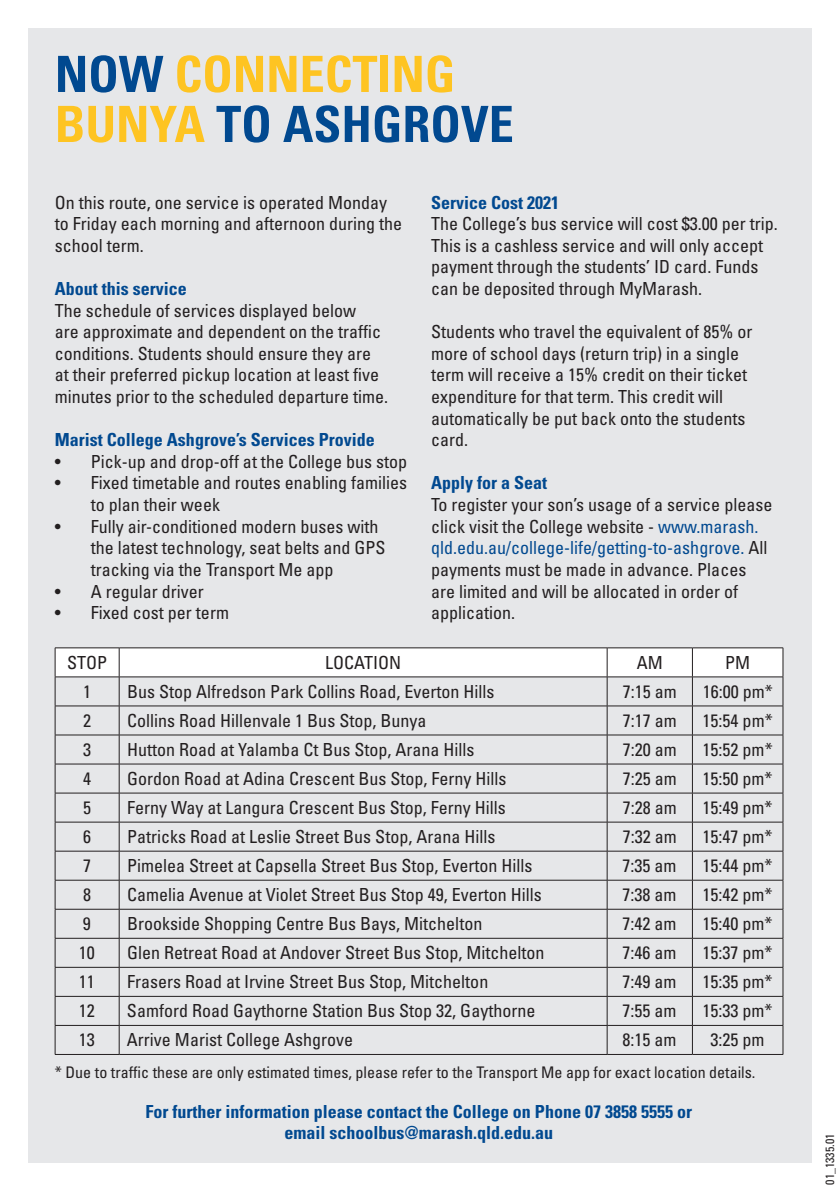
<style>
.page{position:relative;width:840px;height:1191px;background:#fff}
.page>*{position:absolute;margin:0;border:0;box-sizing:border-box;transform-origin:0 0}
.t1{font:700 condensed 50px/50px "Univers LT Std";color:#fec422}
.t2{font:condensed 18px/21.6px "Univers LT Std";color:#231f20}
.t3{font:700 condensed 18px/21.6px "Univers LT Std";color:#014990;text-align:center}
.t4{font:condensed 16px "Univers LT Std";color:#231f20}
.t5{font:condensed 12px "Univers LT Std";color:#231f20}
.s1{color:#014990}
</style>
<div class="page">
<div style="left:28px;top:28px;width:783px;height:1134px;background:#e6e7e9"></div>
<hr style="left:55px;top:647px;width:64px;height:1px;background:#231f20">
<hr style="left:119px;top:647px;width:487px;height:1px;background:#231f20">
<hr style="left:606px;top:647px;width:86px;height:1px;background:#231f20">
<hr style="left:692px;top:647px;width:90px;height:1px;background:#231f20">
<svg style="left:55px;top:648px;width:728px;height:406px"></svg>
<hr style="left:55px;top:1054px;width:64px;height:1px;background:#231f20">
<hr style="left:119px;top:1054px;width:487px;height:1px;background:#231f20">
<hr style="left:606px;top:1054px;width:86px;height:1px;background:#231f20">
<hr style="left:692px;top:1054px;width:90px;height:1px;background:#231f20">
<h1 class="t1" style="left:55px;top:49px;width:460px"><span class="s1">NOW</span> CONNECTING<br>BUNYA <span class="s1">TO ASHGROVE</span></h1>
<p class="t2" style="left:55px;top:191px;width:348px">On this route, one service is operated Monday to Friday each morning and afternoon during the school term.</p>
<p class="t3" style="left:55px;top:278px;width:133px">About this service</p>
<p class="t2" style="left:55px;top:299px;width:334px">The schedule of services displayed below<br>are approximate and dependent on the traffic conditions. Students should ensure they are at their preferred pickup location at least five minutes prior to the scheduled departure time.</p>
<p class="t3" style="left:55px;top:429px;width:321px">Marist College Ashgrove’s Services Provide</p>
<p class="t2" style="left:55px;top:450px;width:353px">• Pick-up and drop-off at the College bus stop</p>
<p class="t2" style="left:91px;top:472px;width:317px;text-indent:-36px">• Fixed timetable and routes enabling families to plan their week</p>
<p class="t2" style="left:91px;top:515px;width:296px;text-indent:-36px">• Fully air-conditioned modern buses with the latest technology, seat belts and GPS tracking via the Transport Me app</p>
<p class="t2" style="left:55px;top:580px;width:150px">• A regular driver</p>
<p class="t2" style="left:55px;top:601px;width:175px">• Fixed cost per term</p>
<p class="t3" style="left:431px;top:191px;width:129px">Service Cost 2021</p>
<p class="t2" style="left:431px;top:213px;width:348px">The College’s bus service will cost $3.00 per trip.<br>This is a cashless service and will only accept payment through the students’ ID card. Funds can be deposited through MyMarash.</p>
<p class="t2" style="left:431px;top:321px;width:322px">Students who travel the equivalent of 85% or more of school days (return trip) in a single term will receive a 15% credit on their ticket expenditure for that term. This credit will automatically be put back onto the students card.</p>
<p class="t3" style="left:431px;top:472px;width:117px">Apply for a Seat</p>
<p class="t2" style="left:431px;top:493px;width:342px">To register your son’s usage of a service please click visit the College website - <span class="s1">www.marash. qld.edu.au/college-life/getting-to-ashgrove.</span> All payments must be made in advance. Places are limited and will be allocated in order of application.</p>
<p class="t2" style="left:67px;top:651px;width:42px">STOP</p>
<p class="t2" style="left:325px;top:651px;width:77px">LOCATION</p>
<p class="t2" style="left:636px;top:651px;width:27px">AM</p>
<p class="t2" style="left:724px;top:651px;width:27px">PM</p>
<p class="t2" style="left:83px;top:680px;width:9px">1</p>
<p class="t2" style="left:127px;top:680px;width:368px">Bus Stop Alfredson Park Collins Road, Everton Hills</p>
<p class="t2" style="left:622px;top:680px;width:55px">7:15 am</p>
<p class="t2" style="left:702px;top:680px;width:71px">16:00 pm*</p>
<p class="t2" style="left:83px;top:709px;width:9px">2</p>
<p class="t2" style="left:127px;top:709px;width:300px">Collins Road Hillenvale 1 Bus Stop, Bunya</p>
<p class="t2" style="left:622px;top:709px;width:55px">7:17 am</p>
<p class="t2" style="left:702px;top:709px;width:71px">15:54 pm*</p>
<p class="t2" style="left:83px;top:738px;width:9px">3</p>
<p class="t2" style="left:127px;top:738px;width:348px">Hutton Road at Yalamba Ct Bus Stop, Arana Hills</p>
<p class="t2" style="left:622px;top:738px;width:55px">7:20 am</p>
<p class="t2" style="left:702px;top:738px;width:71px">15:52 pm*</p>
<p class="t2" style="left:83px;top:767px;width:9px">4</p>
<p class="t2" style="left:127px;top:767px;width:380px">Gordon Road at Adina Crescent Bus Stop, Ferny Hills</p>
<p class="t2" style="left:622px;top:767px;width:55px">7:25 am</p>
<p class="t2" style="left:702px;top:767px;width:71px">15:50 pm*</p>
<p class="t2" style="left:83px;top:796px;width:9px">5</p>
<p class="t2" style="left:127px;top:796px;width:380px">Ferny Way at Langura Crescent Bus Stop, Ferny Hills</p>
<p class="t2" style="left:622px;top:796px;width:55px">7:28 am</p>
<p class="t2" style="left:702px;top:796px;width:71px">15:49 pm*</p>
<p class="t2" style="left:83px;top:825px;width:9px">6</p>
<p class="t2" style="left:127px;top:825px;width:369px">Patricks Road at Leslie Street Bus Stop, Arana Hills</p>
<p class="t2" style="left:622px;top:825px;width:55px">7:32 am</p>
<p class="t2" style="left:702px;top:825px;width:71px">15:47 pm*</p>
<p class="t2" style="left:83px;top:854px;width:9px">7</p>
<p class="t2" style="left:127px;top:854px;width:406px">Pimelea Street at Capsella Street Bus Stop, Everton Hills</p>
<p class="t2" style="left:622px;top:854px;width:55px">7:35 am</p>
<p class="t2" style="left:702px;top:854px;width:71px">15:44 pm*</p>
<p class="t2" style="left:83px;top:883px;width:9px">8</p>
<p class="t2" style="left:127px;top:883px;width:416px">Camelia Avenue at Violet Street Bus Stop 49, Everton Hills</p>
<p class="t2" style="left:622px;top:883px;width:55px">7:38 am</p>
<p class="t2" style="left:702px;top:883px;width:71px">15:42 pm*</p>
<p class="t2" style="left:83px;top:913px;width:9px">9</p>
<p class="t2" style="left:127px;top:913px;width:356px">Brookside Shopping Centre Bus Bays, Mitchelton</p>
<p class="t2" style="left:622px;top:913px;width:55px">7:42 am</p>
<p class="t2" style="left:702px;top:913px;width:71px">15:40 pm*</p>
<p class="t2" style="left:79px;top:942px;width:17px">10</p>
<p class="t2" style="left:127px;top:942px;width:418px">Glen Retreat Road at Andover Street Bus Stop, Mitchelton</p>
<p class="t2" style="left:622px;top:942px;width:55px">7:46 am</p>
<p class="t2" style="left:702px;top:942px;width:71px">15:37 pm*</p>
<p class="t2" style="left:79px;top:971px;width:17px">11</p>
<p class="t2" style="left:127px;top:971px;width:362px">Frasers Road at Irvine Street Bus Stop, Mitchelton</p>
<p class="t2" style="left:622px;top:971px;width:55px">7:49 am</p>
<p class="t2" style="left:702px;top:971px;width:71px">15:35 pm*</p>
<p class="t2" style="left:79px;top:1000px;width:17px">12</p>
<p class="t2" style="left:127px;top:1000px;width:409px">Samford Road Gaythorne Station Bus Stop 32, Gaythorne</p>
<p class="t2" style="left:622px;top:1000px;width:55px">7:55 am</p>
<p class="t2" style="left:702px;top:1000px;width:71px">15:33 pm*</p>
<p class="t2" style="left:79px;top:1029px;width:17px">13</p>
<p class="t2" style="left:127px;top:1029px;width:227px">Arrive Marist College Ashgrove</p>
<p class="t2" style="left:622px;top:1029px;width:55px">8:15 am</p>
<p class="t2" style="left:710px;top:1029px;width:55px">3:25 pm</p>
<p class="t4" style="left:55px;top:1062px;width:701px">* Due to traffic these are only estimated times, please refer to the Transport Me app for exact location details.</p>
<p class="t3" style="left:145px;top:1100px;width:547px">For further information please contact the College on Phone 07 3858 5555 or email schoolbus@marash.qld.edu.au</p>
<p class="t5" style="left:821px;top:1184px;width:53px;rotate:-90deg">01_1335.01</p>
</div>
